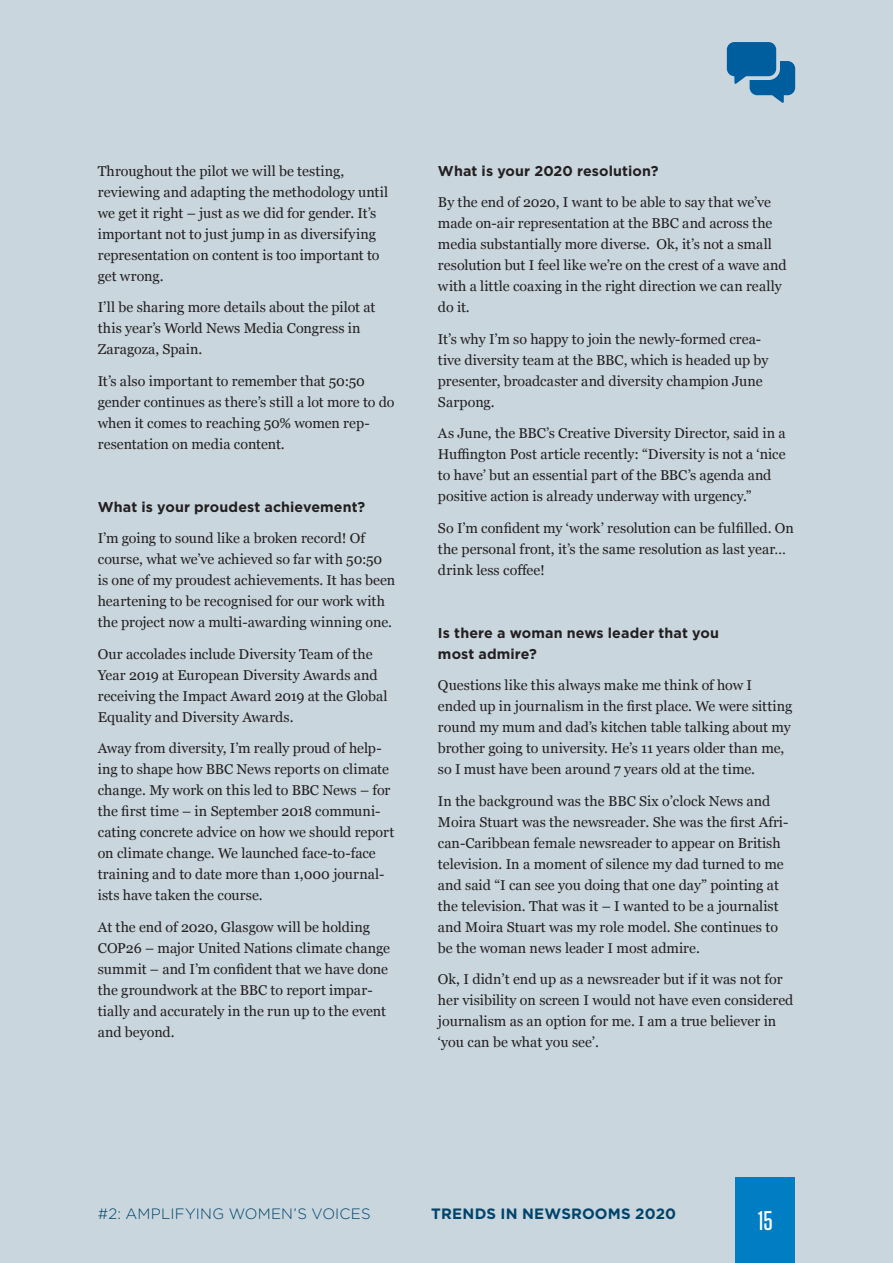
<style>
.page{position:relative;width:893px;height:1263px;background:#c9d6dd}
.page>*{position:absolute;margin:0;border:0;box-sizing:border-box;transform-origin:0 0}
.t1{font:500 27px "Tungsten";color:#fff}
.t2{font:300 15px "Gotham";letter-spacing:.015em;color:#00446b}
.t3{font:700 15px "Gotham";letter-spacing:.015em;color:#00446b}
.t4{font:14.25px/21px "Georgia";color:#231f20}
.t5{font:700 14.25px/21px "Gotham";letter-spacing:.01em;color:#231f20}
</style>
<div class="page">
<div style="left:736px;top:1178px;width:59px;height:85px;background:#007dc3"></div>
<svg style="left:727px;top:42px;width:68px;height:61px"></svg>
<p class="t4" style="left:98px;top:160px;width:292px">Throughout the pilot we will be testing, reviewing and adapting the methodology until we get it right – just as we did for gender. It’s important not to just jump in as diversifying representation on content is too important to get wrong.</p>
<p class="t4" style="left:98px;top:296px;width:279px">I’ll be sharing more details about the pilot at this year’s World News Media Congress in<br>Zaragoza, Spain.</p>
<p class="t4" style="left:98px;top:370px;width:298px">It’s also important to remember that 50:50 gender continues as there’s still a lot more to do when it comes to reaching 50% women rep&shy;resentation on media content.</p>
<p class="t5" style="left:98px;top:496px;width:269px">What is your proudest achievement?</p>
<p class="t4" style="left:98px;top:527px;width:299px">I’m going to sound like a broken record! Of course, what we’ve achieved so far with 50:50 is one of my proudest achievements. It has been heartening to be recognised for our work with the project now a multi-awarding winning one.</p>
<p class="t4" style="left:98px;top:643px;width:291px">Our accolades include Diversity Team of the Year 2019 at European Diversity Awards and receiving the Impact Award 2019 at the Global Equality and Diversity Awards.</p>
<p class="t4" style="left:98px;top:737px;width:298px">Away from diversity, I’m really proud of help&shy;ing to shape how BBC News reports on climate change. My work on this led to BBC News – for the first time – in September 2018 communi&shy;cating concrete advice on how we should report on climate change. We launched face-to-face training and to date more than 1,000 journal&shy;ists have taken the course.</p>
<p class="t4" style="left:98px;top:916px;width:294px">At the end of 2020, Glasgow will be holding COP26 – major United Nations climate change summit – and I’m confident that we have done the groundwork at the BBC to report impar&shy;tially and accurately in the run up to the event and beyond.</p>
<p class="t5" style="left:438px;top:160px;width:222px">What is your 2020 resolution?</p>
<p class="t4" style="left:438px;top:191px;width:350px">By the end of 2020, I want to be able to say that we’ve made on-air representation at the BBC and across the media substantially more diverse. Ok, it’s not a small resolution but I feel like we’re on the crest of a wave and with a little coaxing in the right direction we can really do it.</p>
<p class="t4" style="left:438px;top:328px;width:332px">It’s why I’m so happy to join the newly-formed crea&shy;tive diversity team at the BBC, which is headed up by presenter, broadcaster and diversity champion June Sarpong.</p>
<p class="t4" style="left:438px;top:422px;width:349px">As June, the BBC’s Creative Diversity Director, said in a Huffington Post article recently: “Diversity is not a ‘nice to have’ but an essential part of the BBC’s agenda and positive action is already underway with urgency.”</p>
<p class="t4" style="left:438px;top:517px;width:357px">So I’m confident my ‘work’ resolution can be fulfilled. On the personal front, it’s the same resolution as last year… drink less coffee!</p>
<p class="t5" style="left:438px;top:622px;width:282px">Is there a woman news leader that you most admire?</p>
<p class="t4" style="left:438px;top:674px;width:356px">Questions like this always make me think of how I ended up in journalism in the first place. We were sitting round my mum and dad’s kitchen table talking about my brother going to university. He’s 11 years older than me, so I must have been around 7 years old at the time.</p>
<p class="t4" style="left:438px;top:790px;width:352px">In the background was the BBC Six o’clock News and Moira Stuart was the newsreader. She was the first Afri&shy;can-Caribbean female newsreader to appear on British television. In a moment of silence my dad turned to me and said “I can see you doing that one day” pointing at the television. That was it – I wanted to be a journalist and Moira Stuart was my role model. She continues to be the woman news leader I most admire.</p>
<p class="t4" style="left:438px;top:968px;width:357px">Ok, I didn’t end up as a newsreader but if it was not for her visibility on screen I would not have even considered journalism as an option for me. I am a true believer in ‘you can be what you see’.</p>
<p class="t2" style="left:98px;top:1204px;width:274px">#2: AMPLIFYING WOMEN’S VOICES</p>
<p class="t3" style="left:431px;top:1204px;width:246px">TRENDS IN NEWSROOMS 2020</p>
<h1 class="t1" style="left:758px;top:1206px;width:16px">15</h1>
</div>
